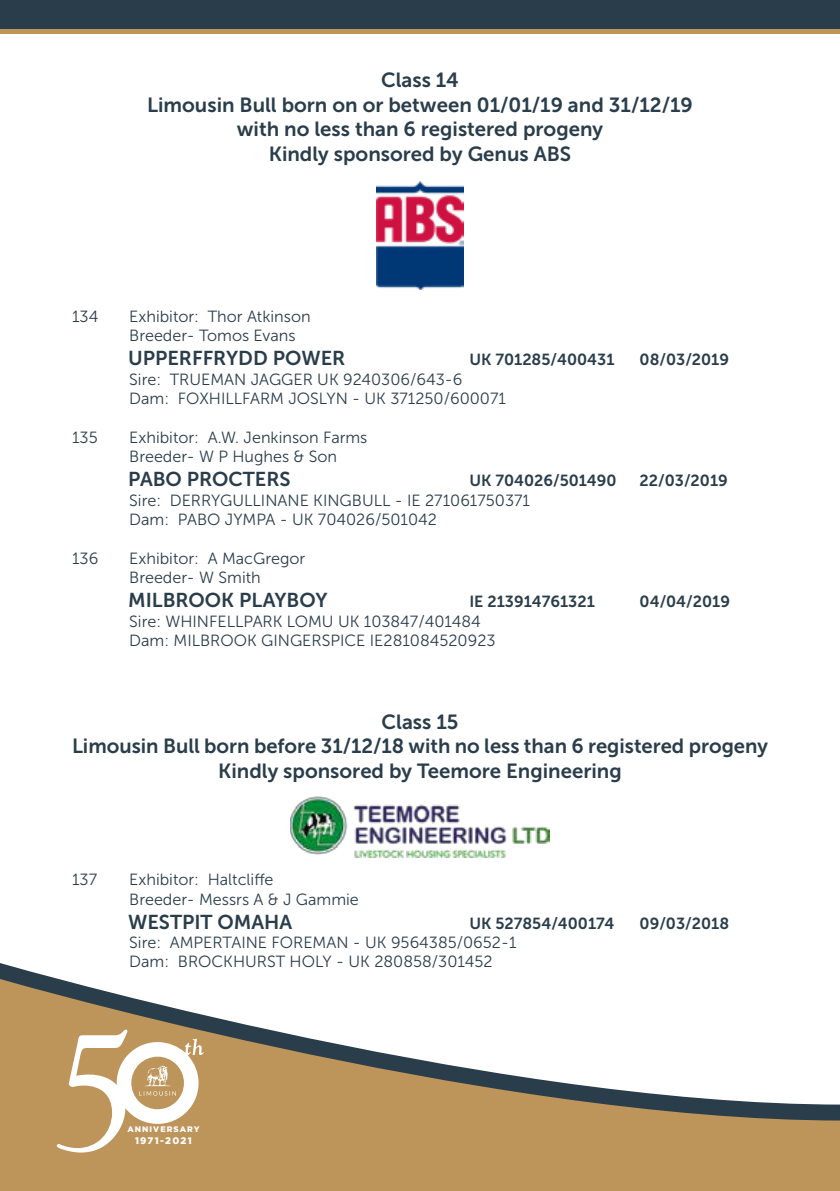
<style>
.page{position:relative;width:840px;height:1191px;background:#fff}
.page>*{position:absolute;margin:0;border:0;box-sizing:border-box;transform-origin:0 0}
.t1{font:20.4px/24.4px "Museo Sans 700";color:#2a3d4b;text-align:center}
.t2{font:20px "Museo Sans 700";color:#2a3d4b}
.t3{font:16.2px/19.4px "Museo Sans 300";color:#2a3d4b}
.t4{font:16px "Museo Sans 700";color:#2a3d4b}
.t5{font:900 9.6px "Gotham";letter-spacing:.13em;color:#fff}
.t6{font:900 8px "Gotham";letter-spacing:.13em;color:#fff}
</style>
<div class="page">
<svg style="left:0;top:28px;width:839px;height:6px;fill:#bd9459"></svg>
<svg style="left:0;top:974px;width:839px;height:217px;fill:#bd9459"></svg>
<svg style="left:57px;top:1029px;width:146px;height:123px"></svg>
<div style="left:0;top:0;width:839px;height:28px;background:#2a3d4b"></div>
<img style="left:376px;top:181px;width:87px;height:108px">
<img style="left:290px;top:796px;width:259px;height:62px">
<p class="t1" style="left:147px;top:68px;width:547px">Class 14<br>Limousin Bull born on or between 01/01/19 and 31/12/19 with no less than 6 registered progeny<br>Kindly sponsored by Genus ABS</p>
<p class="t3" style="left:72px;top:307px;width:28px">134</p>
<p class="t3" style="left:129px;top:307px;width:183px">Exhibitor: Thor Atkinson<br>Breeder- Tomos Evans</p>
<p class="t2" style="left:128px;top:347px;width:218px">UPPERFFRYDD POWER</p>
<p class="t4" style="left:469px;top:351px;width:147px">UK 701285/400431</p>
<p class="t4" style="left:639px;top:351px;width:91px">08/03/2019</p>
<p class="t3" style="left:129px;top:370px;width:378px">Sire: TRUEMAN JAGGER UK 9240306/643-6<br>Dam: FOXHILLFARM JOSLYN - UK 371250/600071</p>
<p class="t3" style="left:72px;top:428px;width:27px">135</p>
<p class="t3" style="left:129px;top:428px;width:239px">Exhibitor: A.W. Jenkinson Farms<br>Breeder- W P Hughes &amp; Son</p>
<p class="t2" style="left:128px;top:468px;width:164px">PABO PROCTERS</p>
<p class="t4" style="left:469px;top:472px;width:149px">UK 704026/501490</p>
<p class="t4" style="left:639px;top:472px;width:90px">22/03/2019</p>
<p class="t3" style="left:129px;top:491px;width:402px">Sire: DERRYGULLINANE KINGBULL - IE 271061750371<br>Dam: PABO JYMPA - UK 704026/501042</p>
<p class="t3" style="left:72px;top:549px;width:28px">136</p>
<p class="t3" style="left:129px;top:549px;width:177px">Exhibitor: A MacGregor<br>Breeder- W Smith</p>
<p class="t2" style="left:128px;top:589px;width:201px">MILBROOK PLAYBOY</p>
<p class="t4" style="left:469px;top:593px;width:127px">IE 213914761321</p>
<p class="t4" style="left:639px;top:593px;width:92px">04/04/2019</p>
<p class="t3" style="left:129px;top:611px;width:367px">Sire: WHINFELLPARK LOMU UK 103847/401484<br>Dam: MILBROOK GINGERSPICE IE281084520923</p>
<p class="t1" style="left:72px;top:709px;width:697px">Class 15<br>Limousin Bull born before 31/12/18 with no less than 6 registered progeny<br>Kindly sponsored by Teemore Engineering</p>
<p class="t3" style="left:72px;top:870px;width:27px">137</p>
<p class="t3" style="left:129px;top:870px;width:231px">Exhibitor: Haltcliffe<br>Breeder- Messrs A &amp; J Gammie</p>
<p class="t2" style="left:128px;top:910px;width:165px">WESTPIT OMAHA</p>
<p class="t4" style="left:469px;top:914px;width:147px">UK 527854/400174</p>
<p class="t4" style="left:639px;top:914px;width:91px">09/03/2018</p>
<p class="t3" style="left:129px;top:932px;width:388px">Sire: AMPERTAINE FOREMAN - UK 9564385/0652-1<br>Dam: BROCKHURST HOLY - UK 280858/301452</p>
<p class="t6" style="left:127px;top:1123px;width:74px">ANNIVERSARY</p>
<p class="t5" style="left:135px;top:1133px;width:58px">1971-2021</p>
</div>
